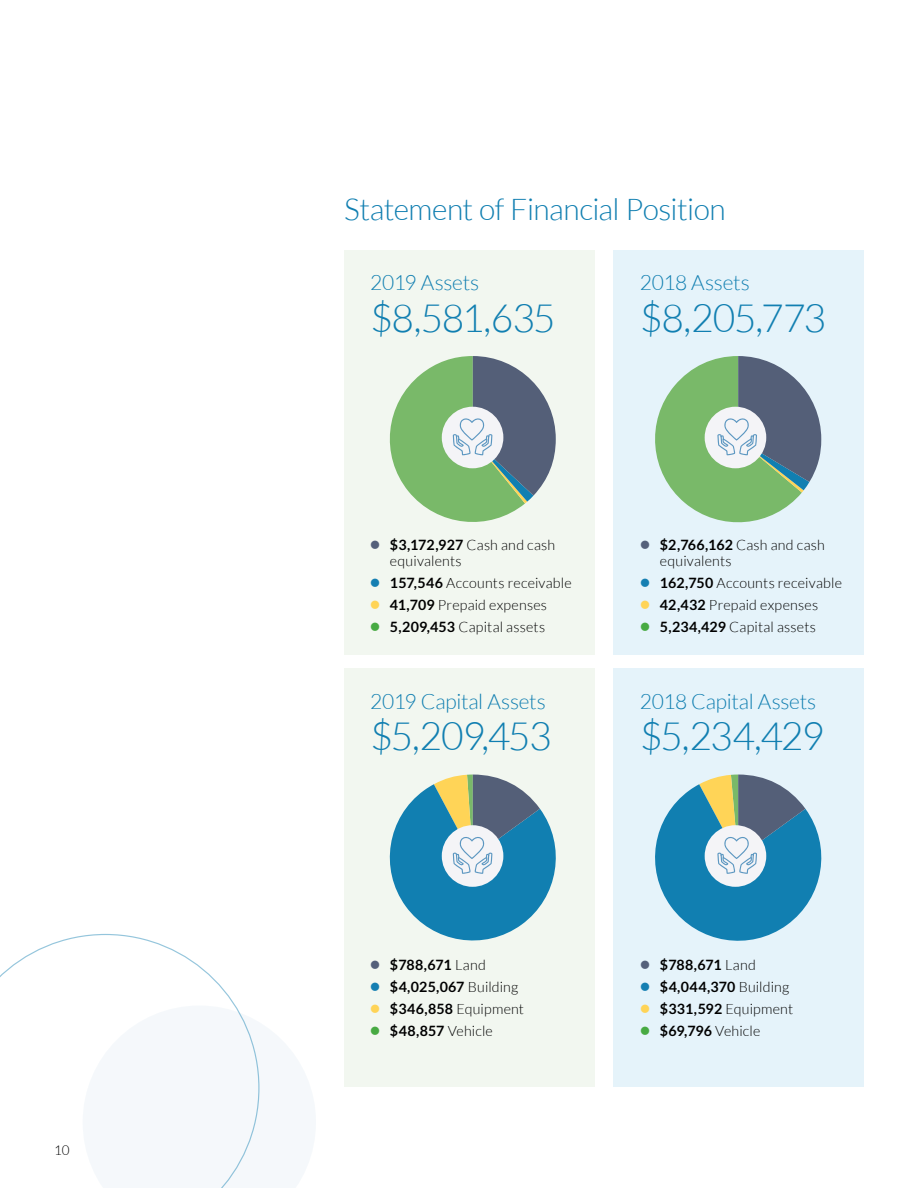
<style>
.page{position:relative;width:918px;height:1188px;background:#fff}
.page>*{position:absolute;margin:0;border:0;box-sizing:border-box;transform-origin:0 0}
.t1{font:300 39px "Lato";letter-spacing:-.035em;color:#117fb1}
.t2{font:300 30px "Lato";letter-spacing:-.02em;color:#117fb1}
.t3{font:300 21px "Lato";letter-spacing:-.01em;color:#117fb1}
.t4{font:300 14.25px/16.5px "Lato";letter-spacing:.015em;color:#000}
.t5{font:700 14.25px "Lato";color:#000}
.t6{font:300 13.5px "Lato";color:#000}
.s1{color:#54607a}
.s2{font-weight:700}
.s3{color:#157fb2}
.s4{color:#ffd457}
.s5{color:#47aa42}
.s6{font-weight:300}
</style>
<div class="page">
<svg style="left:0;top:934px;width:260px;height:254px"></svg>
<div style="left:344px;top:250px;width:251px;height:405px;background:#f2f7f0"></div>
<svg style="left:389px;top:356px;width:167px;height:166px"></svg>
<div style="left:344px;top:668px;width:251px;height:419px;background:#f2f7f0"></div>
<svg style="left:389px;top:775px;width:167px;height:166px"></svg>
<div style="left:613px;top:250px;width:251px;height:405px;background:#e5f3fa"></div>
<svg style="left:655px;top:356px;width:166px;height:167px"></svg>
<div style="left:613px;top:668px;width:251px;height:419px;background:#e5f3fa"></div>
<svg style="left:655px;top:775px;width:167px;height:166px"></svg>
<p class="t6" style="left:54px;top:1143px;width:17px">10</p>
<h2 class="t2" style="left:344px;top:193px;width:383px">Statement of Financial Position</h2>
<h3 class="t3" style="left:370px;top:272px;width:111px">2019 Assets</h3>
<h1 class="t1" style="left:370px;top:297px;width:187px">$8,581,635</h1>
<h3 class="t3" style="left:640px;top:272px;width:112px">2018 Assets</h3>
<h1 class="t1" style="left:640px;top:297px;width:188px">$8,205,773</h1>
<p class="t4" style="left:390px;top:536px;width:167px;text-indent:-20px"><span class="s1">●</span> <span class="s2">$3,172,927</span> Cash and cash equivalents</p>
<p class="t4" style="left:370px;top:575px;width:203px"><span class="s3">●</span> <span class="s2">157,546</span> Accounts receivable</p>
<p class="t4" style="left:370px;top:597px;width:179px"><span class="s4">●</span> <span class="s2">41,709</span> Prepaid expenses</p>
<p class="t4" style="left:370px;top:619px;width:177px"><span class="s5">●</span> <span class="s2">5,209,453</span> Capital assets</p>
<h3 class="t3" style="left:370px;top:690px;width:177px">2019 Capital Assets</h3>
<h1 class="t1" style="left:370px;top:716px;width:183px">$5,209,453</h1>
<p class="t4" style="left:660px;top:536px;width:166px;text-indent:-20px"><span class="s1">●</span> <span class="s2">$2,766,162</span> Cash and cash equivalents</p>
<p class="t4" style="left:640px;top:575px;width:204px"><span class="s3">●</span> <span class="s2">162,750</span> Accounts receivable</p>
<p class="t4" style="left:640px;top:597px;width:180px"><span class="s4">●</span> <span class="s2">42,432</span> Prepaid expenses</p>
<p class="t4" style="left:640px;top:619px;width:178px"><span class="s5">●</span> <span class="s2">5,234,429</span> Capital assets</p>
<h3 class="t3" style="left:640px;top:690px;width:178px">2018 Capital Assets</h3>
<h1 class="t1" style="left:640px;top:716px;width:186px">$5,234,429</h1>
<p class="t5" style="left:370px;top:957px;width:118px"><span class="s1">●</span> $788,671 <span class="s6">Land</span></p>
<p class="t5" style="left:370px;top:979px;width:150px"><span class="s3">●</span> $4,025,067 <span class="s6">Building</span></p>
<p class="t4" style="left:370px;top:1000px;width:156px"><span class="s4">●</span> <span class="s2">$346,858</span> Equipment</p>
<p class="t5" style="left:370px;top:1022px;width:125px"><span class="s5">●</span> $48,857 <span class="s6">Vehicle</span></p>
<p class="t5" style="left:640px;top:957px;width:118px"><span class="s1">●</span> $788,671 <span class="s6">Land</span></p>
<p class="t5" style="left:640px;top:979px;width:151px"><span class="s3">●</span> $4,044,370 <span class="s6">Building</span></p>
<p class="t4" style="left:640px;top:1000px;width:155px"><span class="s4">●</span> <span class="s2">$331,592</span> Equipment</p>
<p class="t5" style="left:640px;top:1022px;width:122px"><span class="s5">●</span> $69,796 <span class="s6">Vehicle</span></p>
</div>
